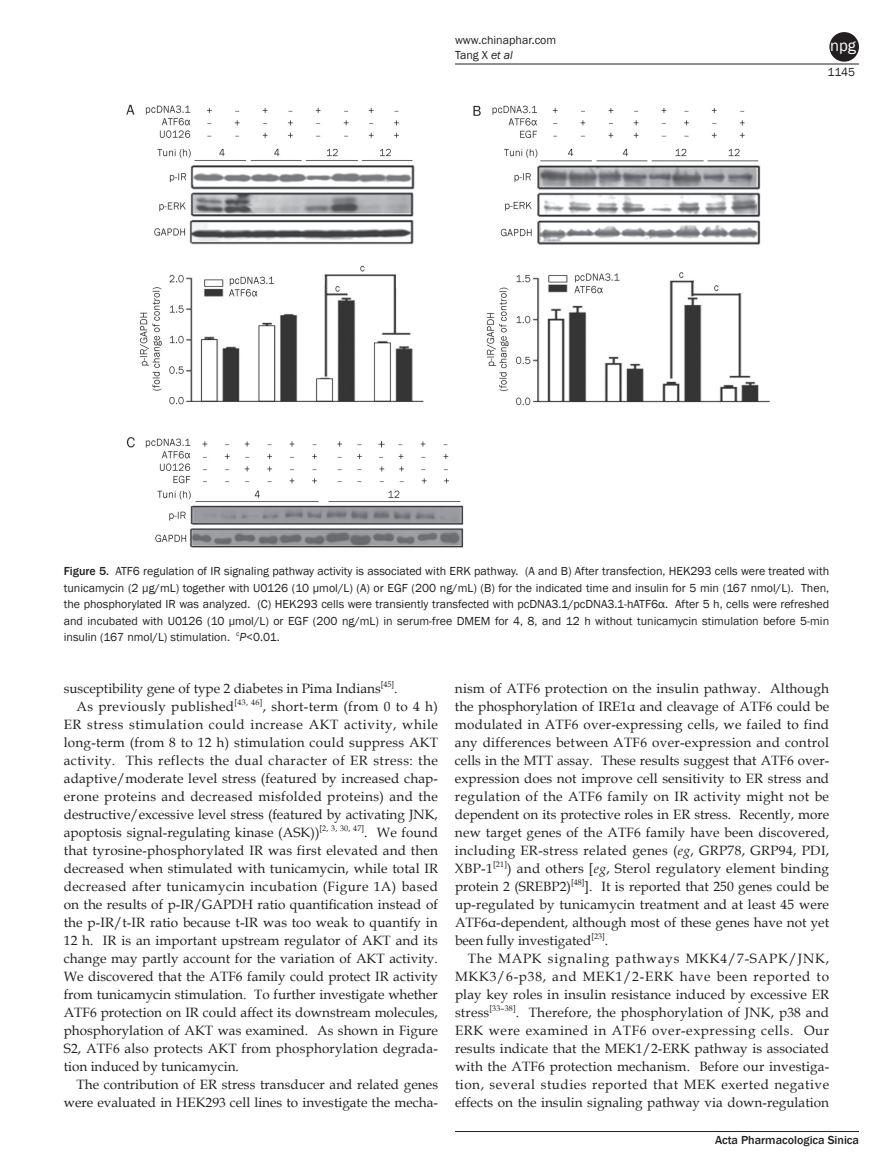
<style>
.page{position:relative;width:893px;height:1170px;background:#fff}
.page>*{position:absolute;margin:0;border:0;box-sizing:border-box;transform-origin:0 0}
.t1{font:16.5px "Franklin Gothic";color:#fff}
.t2{font:13.5px/18px "Book Antiqua";letter-spacing:.005em;color:#231f20;text-align:justify}
.t3{font:13.5px "Book Antiqua";letter-spacing:.03em;color:#231f20}
.t4{font:13.5px "Book Antiqua";letter-spacing:.035em;color:#231f20}
.t5{font:13.5px "Book Antiqua";letter-spacing:.045em;color:#231f20}
.t6{font:12px/16.5px "Franklin Gothic";color:#231f20}
.t7{font:500 12px "Franklin Gothic";color:#231f20}
.s1{font-style:italic}
.s2{font-weight:500}
</style>
<div class="page">
<hr style="left:455px;top:64px;width:404px;height:1px;background:#231f20">
<hr style="left:455px;top:1131px;width:404px;height:1px;background:#231f20">
<div style="left:829px;top:32px;width:30px;height:30px;background:#231f20;border-radius:50%"></div>
<img style="left:126px;top:104px;width:644px;height:444px">
<p class="t6" style="left:455px;top:32px;width:103px;line-height:15px">www.chinaphar.com<br>Tang X <span class="s1">et al</span></p>
<p class="t1" style="left:830px;top:35px;width:27px">npg</p>
<p class="t6" style="left:828px;top:64px;width:29px">1145</p>
<p class="t6" style="left:64px;top:563px;width:767px;text-align:justify"><span class="s2">Figure 5.</span> ATF6 regulation of IR signaling pathway activity is associated with ERK pathway. (A and B) After transfection, HEK293 cells were treated with tunicamycin (2 µg/mL) together with U0126 (10 µmol/L) (A) or EGF (200 ng/mL) (B) for the indicated time and insulin for 5 min (167 nmol/L). Then, the phosphorylated IR was analyzed. (C) HEK293 cells were transiently transfected with pcDNA3.1/pcDNA3.1-hATF6α. After 5 h, cells were refreshed and incubated with U0126 (10 µmol/L) or EGF (200 ng/mL) in serum-free DMEM for 4, 8, and 12 h without tunicamycin stimulation before 5-min insulin (167 nmol/L) stimulation. <sup>c</sup><span class="s1">P</span>&lt;0.01.</p>
<p class="t2" style="left:64px;top:679px;width:335px">susceptibility gene of type 2 diabetes in Pima Indians<sup>[45]</sup>.</p>
<p class="t3" style="left:77px;top:697px;width:363px">As previously published<sup>[43,</sup> <sup>46]</sup>, short-term (from 0 to 4 h)</p>
<p class="t5" style="left:64px;top:715px;width:376px">ER stress stimulation could increase AKT activity, while</p>
<p class="t2" style="left:64px;top:733px;width:376px">long-term (from 8 to 12 h) stimulation could suppress AKT</p>
<p class="t4" style="left:64px;top:751px;width:376px">activity. This reflects the dual character of ER stress: the</p>
<p class="t2" style="left:64px;top:769px;width:376px">adaptive/moderate level stress (featured by increased chap-</p>
<p class="t3" style="left:64px;top:787px;width:376px">erone proteins and decreased misfolded proteins) and the</p>
<p class="t2" style="left:64px;top:805px;width:376px">destructive/excessive level stress (featured by activating JNK,</p>
<p class="t2" style="left:64px;top:823px;width:376px">apoptosis signal-regulating kinase (ASK))<sup>[2,</sup> <sup>3,</sup> <sup>30,</sup> <sup>47]</sup>. We found</p>
<p class="t2" style="left:64px;top:841px;width:376px">that tyrosine-phosphorylated IR was first elevated and then</p>
<p class="t2" style="left:64px;top:859px;width:376px">decreased when stimulated with tunicamycin, while total IR</p>
<p class="t3" style="left:64px;top:877px;width:376px">decreased after tunicamycin incubation (Figure 1A) based</p>
<p class="t2" style="left:64px;top:895px;width:376px">on the results of p-IR/GAPDH ratio quantification instead of</p>
<p class="t2" style="left:64px;top:913px;width:375px">the p-IR/t-IR ratio because t-IR was too weak to quantify in</p>
<p class="t2" style="left:64px;top:931px;width:376px">12 h. IR is an important upstream regulator of AKT and its</p>
<p class="t2" style="left:64px;top:949px;width:376px">change may partly account for the variation of AKT activity.</p>
<p class="t2" style="left:64px;top:967px;width:376px">We discovered that the ATF6 family could protect IR activity</p>
<p class="t2" style="left:64px;top:985px;width:376px">from tunicamycin stimulation. To further investigate whether</p>
<p class="t2" style="left:64px;top:1003px;width:376px">ATF6 protection on IR could affect its downstream molecules,</p>
<p class="t2" style="left:64px;top:1021px;width:376px">phosphorylation of AKT was examined. As shown in Figure</p>
<p class="t2" style="left:64px;top:1039px;width:376px">S2, ATF6 also protects AKT from phosphorylation degrada-</p>
<p class="t2" style="left:64px;top:1057px;width:177px">tion induced by tunicamycin.</p>
<p class="t2" style="left:77px;top:1075px;width:363px">The contribution of ER stress transducer and related genes</p>
<p class="t2" style="left:64px;top:1093px;width:376px">were evaluated in HEK293 cell lines to investigate the mecha-</p>
<p class="t2" style="left:455px;top:679px;width:376px">nism of ATF6 protection on the insulin pathway. Although the phosphorylation of IRE1α and cleavage of ATF6 could be modulated in ATF6 over-expressing cells, we failed to find any differences between ATF6 over-expression and control cells in the MTT assay. These results suggest that ATF6 over&shy;expression does not improve cell sensitivity to ER stress and regulation of the ATF6 family on IR activity might not be dependent on its protective roles in ER stress. Recently, more new target genes of the ATF6 family have been discovered, including ER-stress related genes (<span class="s1">eg</span>, GRP78, GRP94, PDI, XBP-1<sup>[21]</sup>) and others [<span class="s1">eg</span>, Sterol regulatory element binding protein 2 (SREBP2)<sup>[48]</sup>]. It is reported that 250 genes could be up-regulated by tunicamycin treatment and at least 45 were ATF6α-dependent, although most of these genes have not yet been fully investigated<sup>[23]</sup>.</p>
<p class="t2" style="left:455px;top:949px;width:376px;text-indent:13px">The MAPK signaling pathways MKK4/7-SAPK/JNK, MKK3/6-p38, and MEK1/2-ERK have been reported to play key roles in insulin resistance induced by excessive ER stress<sup>[33–38]</sup>. Therefore, the phosphorylation of JNK, p38 and ERK were examined in ATF6 over-expressing cells. Our results indicate that the MEK1/2-ERK pathway is associated with the ATF6 protection mechanism. Before our investiga&shy;tion, several studies reported that MEK exerted negative effects on the insulin signaling pathway via down-regulation</p>
<p class="t7" style="left:715px;top:1132px;width:145px">Acta Pharmacologica Sinica</p>
</div>
